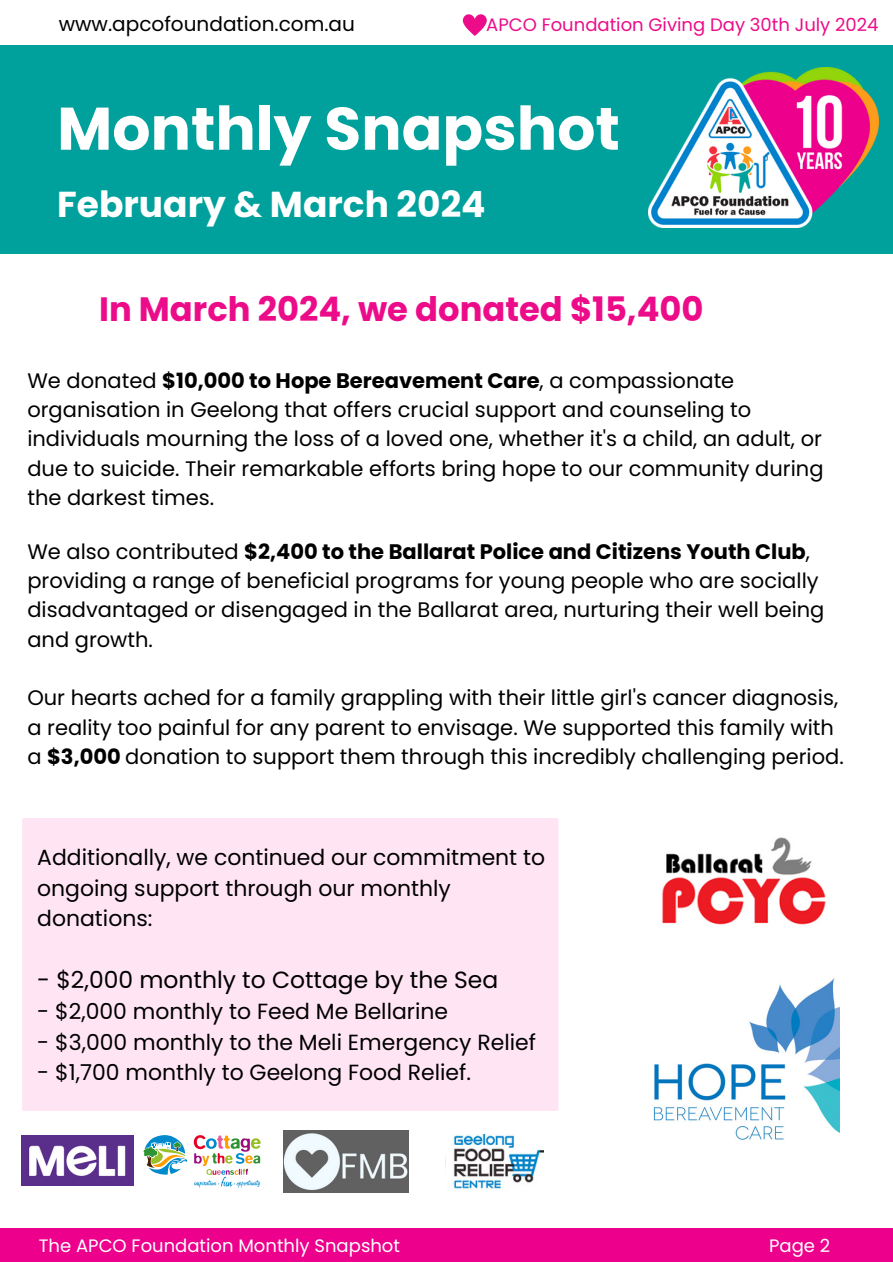
<style>
.page{position:relative;width:893px;height:1262px;background:#fff}
.page>*{position:absolute;margin:0;border:0;box-sizing:border-box;transform-origin:0 0}
.t1{font:700 60px "Poppins";color:#fff}
.t2{font:700 36px "Poppins";color:#fff}
.t3{font:700 33.75px "Poppins";color:#ec0c8a}
.t4{font:23.4px "Poppins";color:#000}
.t5{font:21.9px/30.3px "Poppins";color:#000}
.t6{font:21px/29.2px "Poppins";color:#000}
.t7{font:20.1px "Poppins";color:#000}
.t8{font:18px "Poppins";color:#fff}
.t9{font:18px "Poppins";color:#ec0c8a}
.s1{font-weight:700}
</style>
<div class="page">
<div style="left:0;top:46px;width:892px;height:208px;background:#00a19c"></div>
<img style="left:648px;top:67px;width:230px;height:160px">
<div style="left:0;top:1228px;width:892px;height:33px;background:#ec008c"></div>
<img style="left:22px;top:1135px;width:111px;height:50px">
<svg style="left:194px;top:1135px;width:66px;height:52px"></svg>
<svg style="left:143px;top:1135px;width:44px;height:39px"></svg>
<img style="left:283px;top:1130px;width:125px;height:61px">
<img style="left:653px;top:978px;width:185px;height:162px">
<img style="left:445px;top:1134px;width:98px;height:55px">
<img style="left:662px;top:837px;width:164px;height:88px">
<div style="left:22px;top:818px;width:536px;height:292px;background:#ffe5f4"></div>
<svg style="left:462px;top:14px;width:25px;height:22px"></svg>
<h3 class="t7" style="left:59px;top:9px;width:298px">www.apcofoundation.com.au</h3>
<p class="t9" style="left:486px;top:13px;width:394px">APCO Foundation Giving Day 30th July 2024</p>
<p class="t1" style="left:57px;top:87px;width:564px">Monthly Snapshot</p>
<h3 class="t2" style="left:57px;top:179px;width:430px">February &amp; March 2024</h3>
<p class="t3" style="left:99px;top:285px;width:605px">In March 2024, we donated $15,400</p>
<h2 class="t6" style="left:27px;top:366px;width:797px">We donated <span class="s1">$10,000 to Hope Bereavement Care</span>, a compassionate organisation in Geelong that offers crucial support and counseling to individuals mourning the loss of a loved one, whether it's a child, an adult, or due to suicide. Their remarkable efforts bring hope to our community during the darkest times.</h2>
<h3 class="t6" style="left:27px;top:537px;width:798px">We also contributed <span class="s1">$2,400 to the Ballarat Police and Citizens Youth Club</span>, providing a range of beneficial programs for young people who are socially disadvantaged or disengaged in the Ballarat area, nurturing their well being and growth.</h3>
<h3 class="t6" style="left:27px;top:683px;width:817px">Our hearts ached for a family grappling with their little girl's cancer diagnosis, a reality too painful for any parent to envisage. We supported this family with a <span class="s1">$3,000</span> donation to support them through this incredibly challenging period.</h3>
<p class="t5" style="left:37px;top:842px;width:509px">Additionally, we continued our commitment to ongoing support through our monthly donations:</p>
<p class="t4" style="left:37px;top:963px;width:462px">- $2,000 monthly to Cottage by the Sea</p>
<p class="t5" style="left:37px;top:996px;width:412px">- $2,000 monthly to Feed Me Bellarine</p>
<p class="t5" style="left:37px;top:1026px;width:500px">- $3,000 monthly to the Meli Emergency Relief</p>
<p class="t5" style="left:37px;top:1057px;width:435px">- $1,700 monthly to Geelong Food Relief.</p>
<h3 class="t8" style="left:39px;top:1233px;width:362px">The APCO Foundation Monthly Snapshot</h3>
<p class="t8" style="left:768px;top:1233px;width:63px">Page 2</p>
</div>
